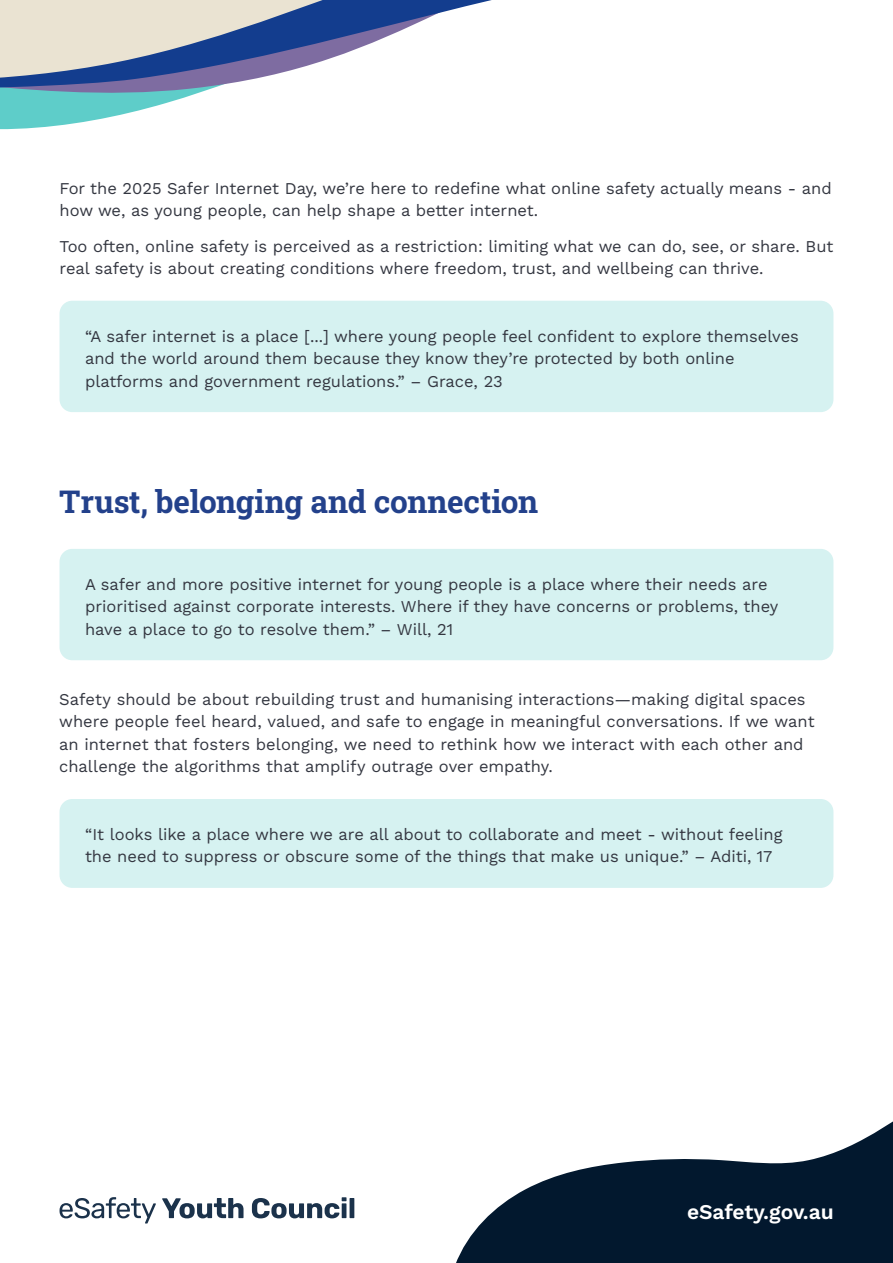
<style>
.page{position:relative;width:893px;height:1263px;background:#fff}
.page>*{position:absolute;margin:0;border:0;box-sizing:border-box;transform-origin:0 0}
.t1{font:31.5px "Roboto Slab";letter-spacing:-.01em;color:#23418b}
.t2{font:600 21px "Work Sans";letter-spacing:-.01em;color:#fff}
.t3{font:16.5px/22.5px "Work Sans";color:#343741}
</style>
<div class="page">
<svg style="left:0;top:107px;width:152px;height:23px;fill:#5ecdc9"></svg>
<svg style="left:0;top:94px;width:195px;height:13px;fill:#5ecdc9"></svg>
<svg style="left:0;top:84px;width:225px;height:10px;fill:#7e6ca1"></svg>
<svg style="left:0;top:0;width:492px;height:84px"></svg>
<svg style="left:456px;top:1121px;width:437px;height:142px;fill:#02182e"></svg>
<svg style="left:60px;top:1197px;width:96px;height:26px"></svg>
<svg style="left:162px;top:1198px;width:82px;height:20px"></svg>
<svg style="left:252px;top:1197px;width:102px;height:21px"></svg>
<div style="left:60px;top:301px;width:773px;height:111px;background:#d6f2f1;border-radius:13px"></div>
<div style="left:60px;top:549px;width:773px;height:111px;background:#d6f2f1;border-radius:13px"></div>
<div style="left:60px;top:799px;width:773px;height:89px;background:#d6f2f1;border-radius:13px"></div>
<p class="t3" style="left:60px;top:176px;width:774px">For the 2025 Safer Internet Day, we’re here to redefine what online safety actually means - and how we, as young people, can help shape a better internet.</p>
<p class="t3" style="left:60px;top:234px;width:775px">Too often, online safety is perceived as a restriction: limiting what we can do, see, or share. But real safety is about creating conditions where freedom, trust, and wellbeing can thrive.</p>
<p class="t3" style="left:85px;top:324px;width:715px">“A safer internet is a place [...] where young people feel confident to explore themselves and the world around them because they know they’re protected by both online platforms and government regulations.” – Grace, 23</p>
<h1 class="t1" style="left:59px;top:480px;width:480px">Trust, belonging and connection</h1>
<p class="t3" style="left:85px;top:572px;width:695px">A safer and more positive internet for young people is a place where their needs are prioritised against corporate interests. Where if they have concerns or problems, they have a place to go to resolve them.” – Will, 21</p>
<p class="t3" style="left:59px;top:687px;width:757px">Safety should be about rebuilding trust and humanising interactions—making digital spaces where people feel heard, valued, and safe to engage in meaningful conversations. If we want an internet that fosters belonging, we need to rethink how we interact with each other and challenge the algorithms that amplify outrage over empathy.</p>
<p class="t3" style="left:85px;top:822px;width:699px">“It looks like a place where we are all about to collaborate and meet - without feeling the need to suppress or obscure some of the things that make us unique.” – Aditi, 17</p>
<p class="t2" style="left:687px;top:1196px;width:148px">eSafety.gov.au</p>
</div>
